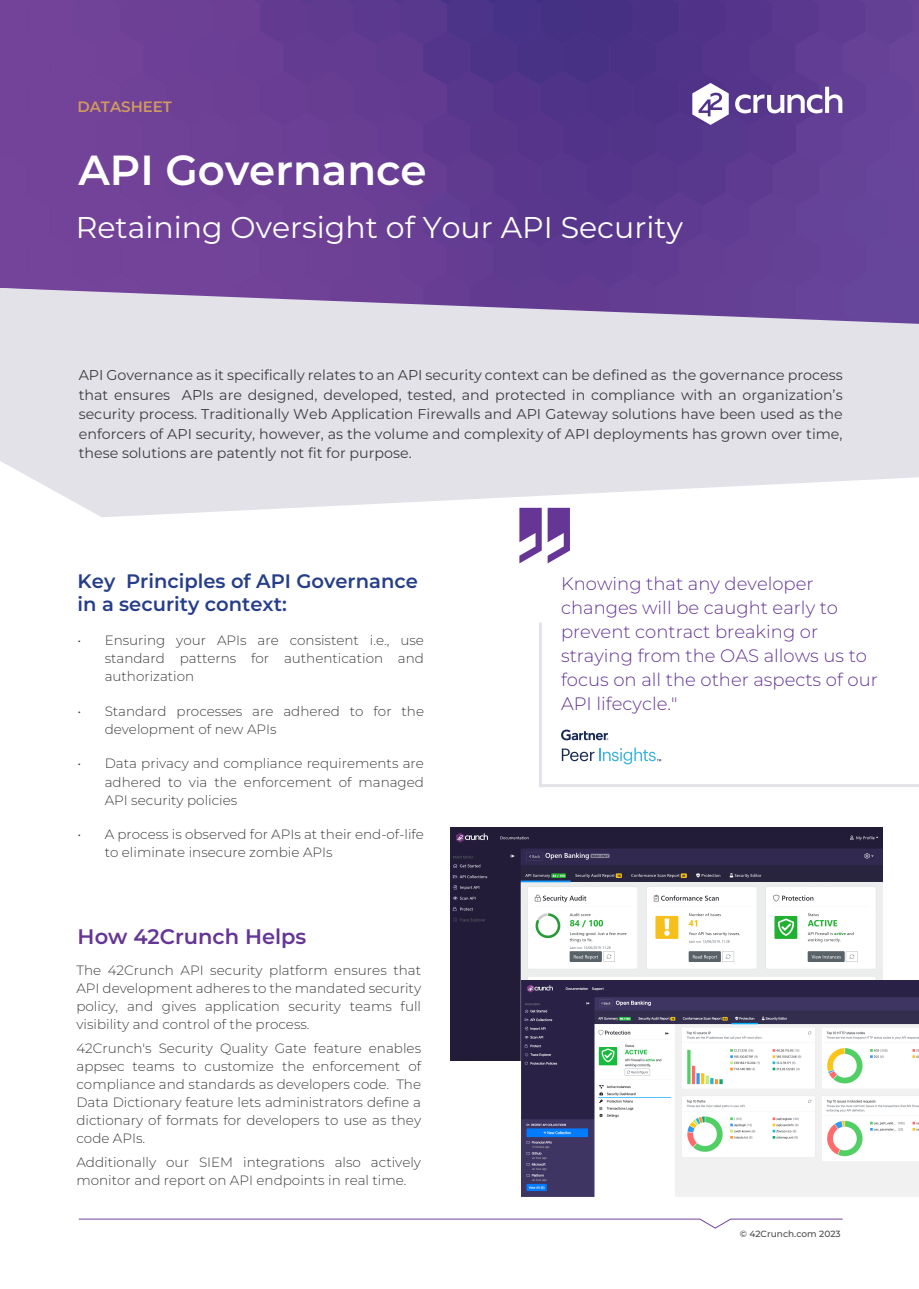
<style>
.page{position:relative;width:919px;height:1289px;background:#fff}
.page>*{position:absolute;margin:0;border:0;box-sizing:border-box;transform-origin:0 0}
.t1{font:600 42px "Montserrat";color:#fff}
.t2{font:30px "Montserrat";color:#fff}
.t3{font:600 21px "Montserrat";color:#653695}
.t4{font:600 19.5px/23.4px "Montserrat";color:#263e8a}
.t5{font:300 18px/24px "Montserrat";color:#653695}
.t6{font:600 15px "Montserrat";color:#cf9b5f}
.t7{font:14.25px/19.5px "Montserrat";color:#3e3e3f;text-align:justify}
.t8{font:300 13.5px/18px "Montserrat";color:#3e3e3f;text-align:justify}
.t9{font:500 9px "Montserrat";color:#4b4c4d}
</style>
<div class="page">
<svg style="left:0;top:334px;width:918px;height:183px;background:#e6e5eb"></svg>
<svg style="left:78px;top:1218px;width:765px;height:10px"></svg>
<svg style="left:0;top:0;width:918px;height:334px;background:#6e4c9a"></svg>
<img style="left:450px;top:827px;width:431px;height:233px">
<img style="left:521px;top:980px;width:397px;height:216px">
<svg style="left:539px;top:623px;width:379px;height:164px"></svg>
<svg style="left:547px;top:508px;width:23px;height:55px"></svg>
<svg style="left:519px;top:508px;width:22px;height:55px"></svg>
<svg style="left:561px;top:729px;width:47px;height:11px"></svg>
<svg style="left:561px;top:747px;width:100px;height:17px"></svg>
<p class="t6" style="left:77px;top:97px;width:96px">DATASHEET</p>
<h1 class="t1" style="left:78px;top:142px;width:350px">API Governance</h1>
<h2 class="t2" style="left:76px;top:207px;width:608px">Retaining Oversight of Your API Security</h2>
<p class="t7" style="left:79px;top:365px;width:765px">API Governance as it specifically relates to an API security context can be defined as the governance process that ensures APIs are designed, developed, tested, and protected in compliance with an organization’s security process. Traditionally Web Application Firewalls and API Gateway solutions have been used as the enforcers of API security, however, as the volume and complexity of API deployments has grown over time, these solutions are patently not fit for purpose.</p>
<h3 class="t4" style="left:78px;top:568px;width:342px">Key Principles of API Governance in a security context:</h3>
<p class="t8" style="left:105px;top:631px;width:321px;text-indent:-27px">• Ensuring your APIs are consistent i.e., use standard patterns for authentication and authorization</p>
<p class="t8" style="left:105px;top:701px;width:321px;text-indent:-27px">• Standard processes are adhered to for the development of new APIs</p>
<p class="t8" style="left:105px;top:754px;width:321px;text-indent:-27px">• Data privacy and compliance requirements are adhered to via the enforcement of managed API security policies</p>
<p class="t8" style="left:105px;top:824px;width:321px;text-indent:-27px">• A process is observed for APIs at their end-of-life to eliminate insecure zombie APIs</p>
<h3 class="t3" style="left:78px;top:922px;width:230px">How 42Crunch Helps</h3>
<p class="t8" style="left:76px;top:960px;width:346px">The 42Crunch API security platform ensures that API development adheres to the mandated security policy, and gives application security teams full visibility and control of the process.</p>
<p class="t8" style="left:76px;top:1038px;width:346px">42Crunch's Security Quality Gate feature enables appsec teams to customize the enforcement of compliance and standards as developers code. The Data Dictionary feature lets administrators define a dictionary of formats for developers to use as they code APIs.</p>
<p class="t8" style="left:76px;top:1152px;width:346px">Additionally our SIEM integrations also actively monitor and report on API endpoints in real time.</p>
<h3 class="t5" style="left:561px;top:571px;width:318px">Knowing that any developer changes will be caught early to prevent contract breaking or straying from the OAS allows us to focus on all the other aspects of our<br>API lifecycle."</h3>
<p class="t9" style="left:739px;top:1227px;width:102px">© 42Crunch.com 2023</p>
</div>
